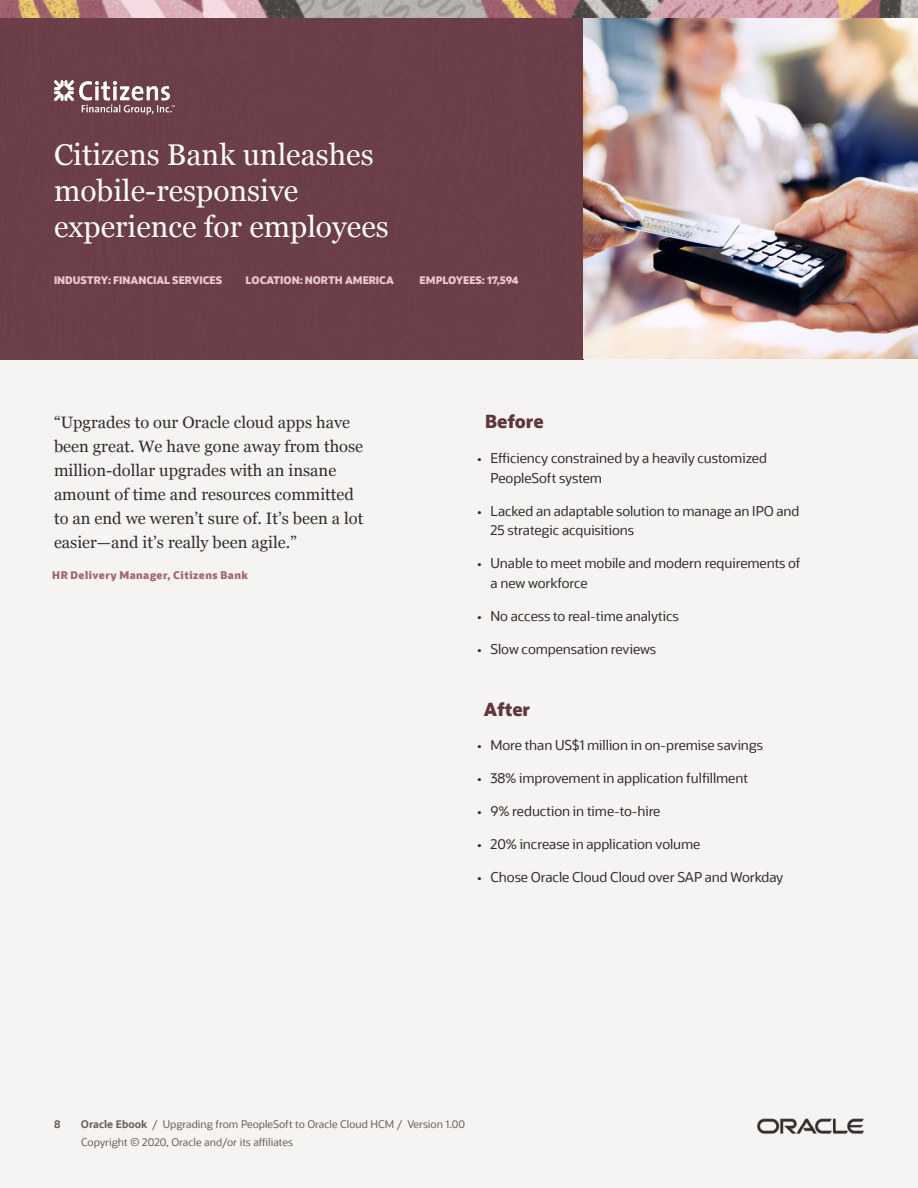
<style>
.page{position:relative;width:918px;height:1188px;background:#fff}
.page>*{position:absolute;margin:0;border:0;box-sizing:border-box;transform-origin:0 0}
.Heading_3{font:30px/36px "Georgia";color:#fcfbfa}
.Body_Bullet_1{font:800 18px "Oracle Sans";letter-spacing:-.005em;color:#5f363f}
.t1{font:16.5px/24px "Georgia";color:#312d2a}
.t2{font:13.5px/19.5px "Oracle Sans";letter-spacing:-.005em;color:#312d2a}
.t3{font:10.5px/18.6px "Oracle Sans";color:#67605b}
.Subhead_2{font:10.5px "Oracle Sans VF";letter-spacing:-.005em;color:#eac6cf}
.Quote-author{font:800 10.5px "Oracle Sans";letter-spacing:.045em;color:#a36472}
.t4{font:700 10.5px "Oracle Sans";color:#67605b}
.s1{font-weight:700}
</style>
<div class="page">
<div style="left:0;top:0;width:918px;height:1187px;background:#f5f4f2"></div>
<img style="left:757px;top:1118px;width:107px;height:16px">
<img style="left:0;top:18px;width:918px;height:340px">
<img style="left:54px;top:81px;width:120px;height:33px">
<img style="left:0;top:0;width:918px;height:18px">
<p class="Heading_3" style="left:54px;top:136px;width:336px">Citizens Bank unleashes mobile-responsive experience for employees</p>
<p class="Subhead_2" style="left:54px;top:274px;width:170px">INDUSTRY: FINANCIAL SERVICES</p>
<p class="Subhead_2" style="left:246px;top:274px;width:150px">LOCATION: NORTH AMERICA</p>
<p class="Subhead_2" style="left:420px;top:274px;width:101px">EMPLOYEES: 17,594</p>
<p class="t1" style="left:54px;top:410px;width:311px">“Upgrades to our Oracle cloud apps have been great. We have gone away from those million-dollar upgrades with an insane amount of time and resources committed to an end we weren’t sure of. It’s been a lot easier—and it’s really been agile.”</p>
<p class="Quote-author" style="left:52px;top:569px;width:197px">HR Delivery Manager, Citizens Bank</p>
<p class="Body_Bullet_1" style="left:485px;top:409px;width:60px">Before</p>
<p class="t2" style="left:490px;top:449px;width:278px;text-indent:-14px">• Efficiency constrained by a heavily customized<br>PeopleSoft system</p>
<p class="t2" style="left:490px;top:501px;width:311px;text-indent:-14px">• Lacked an adaptable solution to manage an IPO and<br>25 strategic acquisitions</p>
<p class="t2" style="left:490px;top:554px;width:312px;text-indent:-14px">• Unable to meet mobile and modern requirements of a new workforce</p>
<p class="t2" style="left:477px;top:606px;width:203px">• No access to real-time analytics</p>
<p class="t2" style="left:477px;top:639px;width:181px">• Slow compensation reviews</p>
<p class="Body_Bullet_1" style="left:484px;top:697px;width:48px">After</p>
<p class="t2" style="left:477px;top:735px;width:288px">• More than US$1 million in on-premise savings</p>
<p class="t2" style="left:477px;top:768px;width:273px">• 38% improvement in application fulfillment</p>
<p class="t2" style="left:477px;top:801px;width:185px">• 9% reduction in time-to-hire</p>
<p class="t2" style="left:477px;top:834px;width:225px">• 20% increase in application volume</p>
<p class="t2" style="left:477px;top:867px;width:308px">• Chose Oracle Cloud Cloud over SAP and Workday</p>
<p class="t4" style="left:54px;top:1117px;width:8px">8</p>
<p class="t3" style="left:81px;top:1115px;width:386px"><span class="s1">Oracle Ebook</span> / Upgrading from PeopleSoft to Oracle Cloud HCM / Version 1.00<br>Copyright © 2020, Oracle and/or its affiliates</p>
</div>
